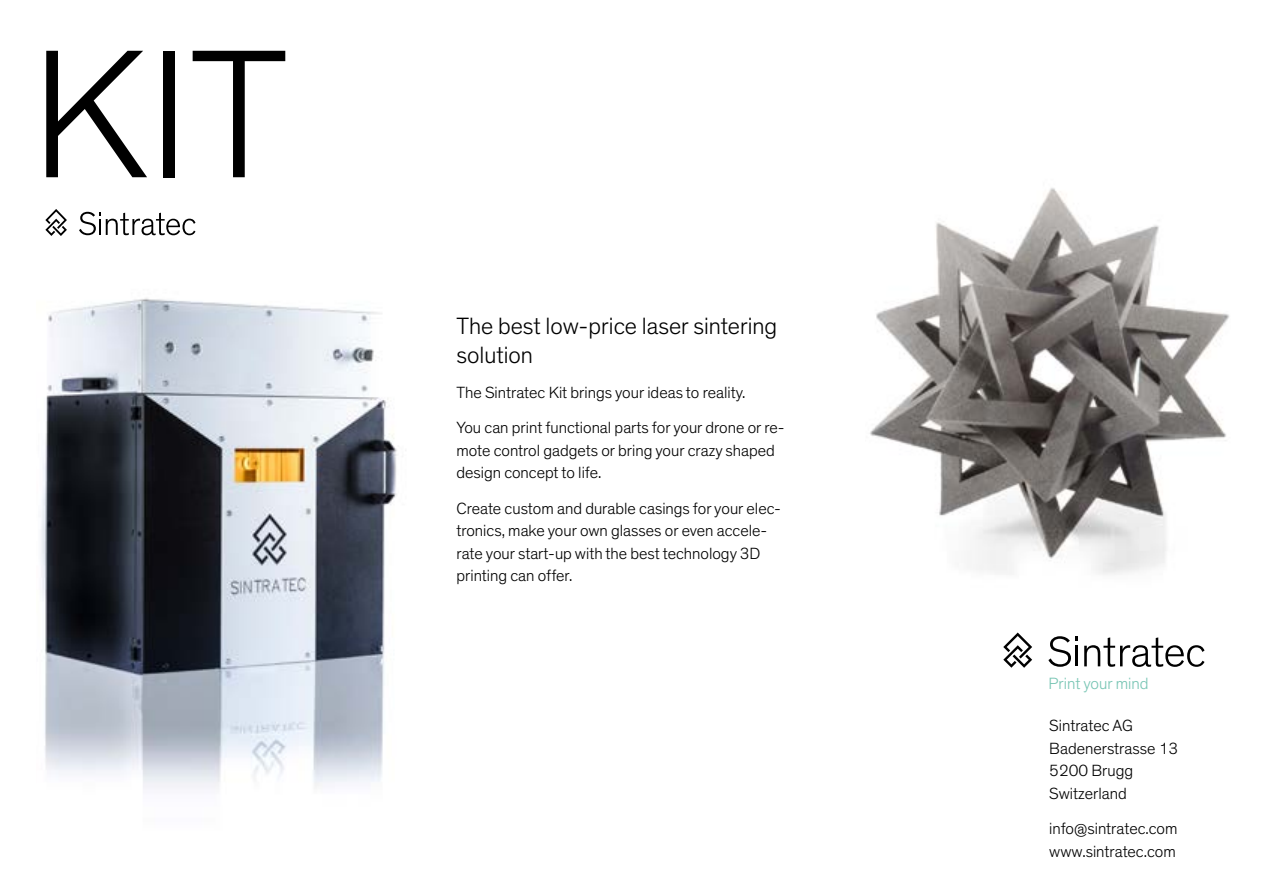
<style>
.page{position:relative;width:1263px;height:893px;background:#fff}
.page>*{position:absolute;margin:0;border:0;box-sizing:border-box;transform-origin:0 0}
.t1{font:300 186px "Theinhardt";color:#000}
.t2{font:300 24px/28.8px "Theinhardt";color:#000}
.t3{font:300 16.65px "Theinhardt";color:#78c5b4}
.t4{font:300 16.5px/22.5px "Theinhardt";color:#000}
</style>
<div class="page">
<svg style="left:1003px;top:632px;width:29px;height:36px"></svg>
<svg style="left:1048px;top:636px;width:30px;height:31px"></svg>
<svg style="left:1084px;top:637px;width:120px;height:30px"></svg>
<svg style="left:45px;top:209px;width:22px;height:27px"></svg>
<svg style="left:79px;top:212px;width:116px;height:23px"></svg>
<img style="left:870px;top:188px;width:360px;height:387px">
<img style="left:41px;top:298px;width:356px;height:491px">
<h1 class="t1" style="left:31px;top:6px;width:259px">KIT</h1>
<h2 class="t2" style="left:456px;top:312px;width:322px">The best low-price laser sintering solution</h2>
<p class="t4" style="left:456px;top:375px;width:330px;line-height:35.2px">The Sintratec Kit brings your ideas to reality.<br>You can print functional parts for your drone or re-</p>
<p class="t4" style="left:456px;top:439px;width:320px">mote control gadgets or bring your crazy shaped design concept to life.</p>
<p class="t4" style="left:456px;top:497px;width:326px">Create custom and durable casings for your elec&shy;tronics, make your own glasses or even accele&shy;rate your start-up with the best technology 3D printing can offer.</p>
<p class="t3" style="left:1048px;top:674px;width:102px">Print your mind</p>
<p class="t4" style="left:1049px;top:715px;width:130px">Sintratec AG<br>Badenerstrasse 13<br>5200 Brugg<br>Switzerland</p>
<p class="t4" style="left:1049px;top:817px;width:130px">info@sintratec.com www.sintratec.com</p>
</div>
